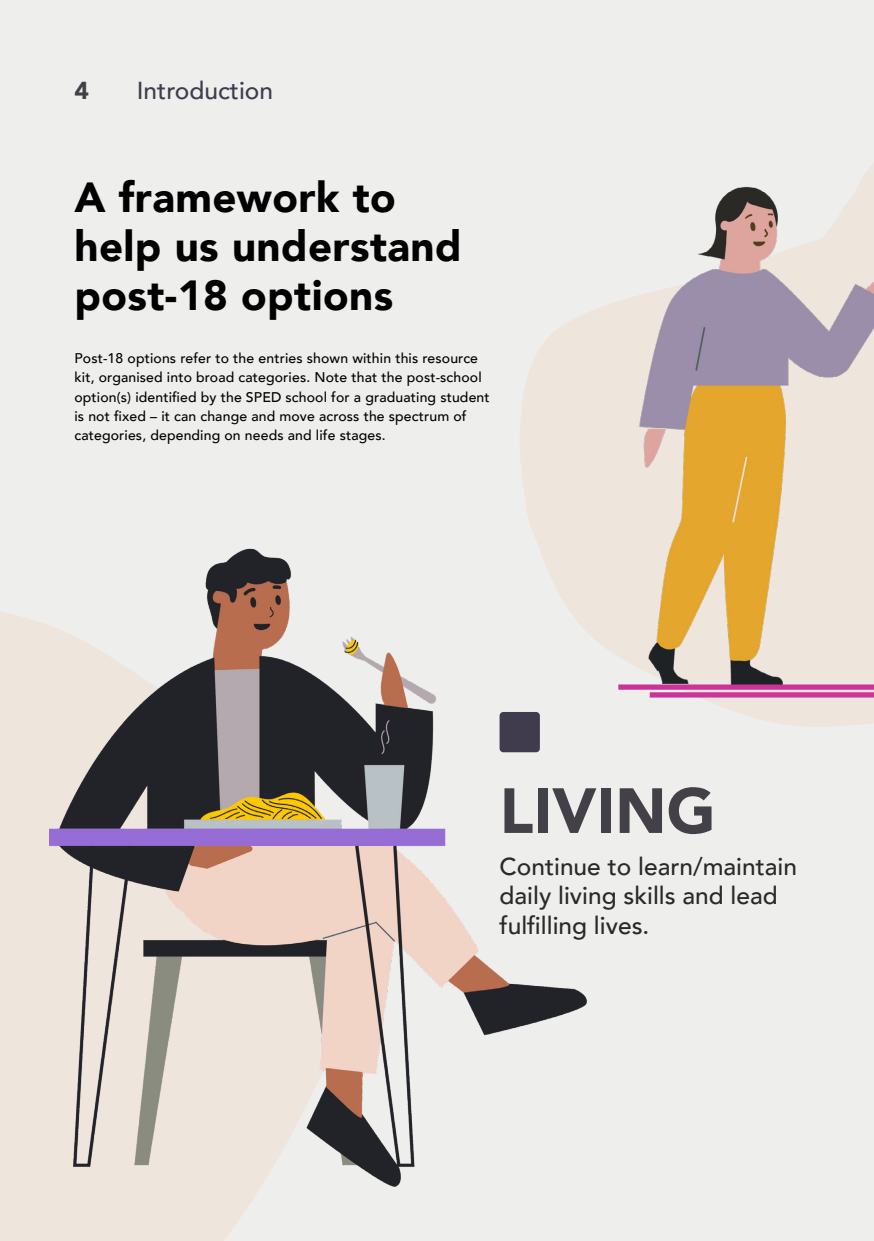
<style>
.page{position:relative;width:874px;height:1241px;background:#fff}
.page>*{position:absolute;margin:0;border:0;box-sizing:border-box;transform-origin:0 0}
.Subheader{font:900 63px "Avenir";color:#444048}
.Note{font:900 42px "Avenir";letter-spacing:.01em;color:#000}
.Paragraph{font:500 24.5px/29.4px "Avenir";color:#2b2926}
.t1{font:500 24.5px "Avenir";color:#413c4d}
.t2{font:900 24.5px "Avenir";color:#424047}
.Note-2{font:500 14px/19.2px "Avenir";letter-spacing:.01em;color:#000}
</style>
<div class="page">
<div style="left:0;top:0;width:873px;height:1240px;background:#eeeeed"></div>
<svg style="left:520px;top:308px;width:353px;height:419px;fill:#eee5dd"></svg>
<div style="left:0;top:612px;width:259px;height:628px;background:#eee5dd"></div>
<img style="left:599px;top:164px;width:274px;height:527px">
<div style="left:618px;top:684px;width:255px;height:5px;background:#c39"></div>
<div style="left:649px;top:692px;width:224px;height:5px;background:#c39"></div>
<img style="left:50px;top:546px;width:536px;height:643px">
<div style="left:171px;top:701px;width:33px;height:35px;background:#222328;border-radius:50%"></div>
<h3 class="t2" style="left:74px;top:69px;width:16px">4</h3>
<p class="t1" style="left:137px;top:69px;width:138px">Introduction</p>
<p class="Note" style="left:74px;top:161px;width:323px">A framework to</p>
<p class="Note" style="left:74px;top:210px;width:388px">help us understand</p>
<p class="Note" style="left:74px;top:259px;width:320px">post-18 options</p>
<p class="Note-2" style="left:74px;top:348px;width:416px">Post-18 options refer to the entries shown within this resource kit, organised into broad categories. Note that the post-school option(s) identified by the SPED school for a graduating student is not fixed – it can change and move across the spectrum of categories, depending on needs and life stages.</p>
<p class="Subheader" style="left:499px;top:756px;width:217px">LIVING</p>
<p class="Paragraph" style="left:499px;top:850px;width:299px">Continue to learn/maintain daily living skills and lead fulfilling lives.</p>
</div>
